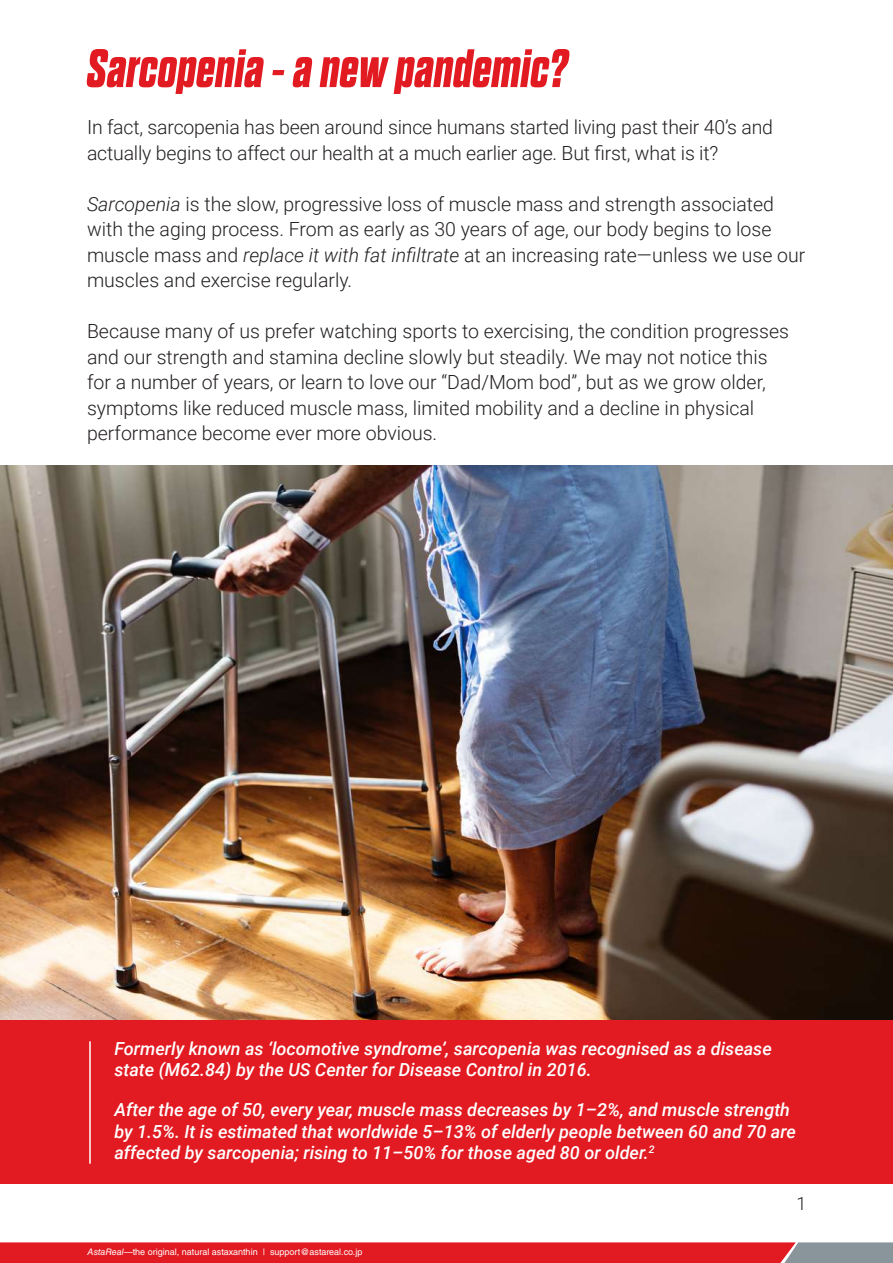
<style>
.page{position:relative;width:893px;height:1263px;background:#fff}
.page>*{position:absolute;margin:0;border:0;box-sizing:border-box;transform-origin:0 0}
.t1{font:italic 700 expanded 54px "Dharma Gothic E";letter-spacing:.01em;color:#e21a21}
.t2{font:300 19.5px/25.5px "Roboto";color:#231f20}
.t3{font:italic 500 18px/21.6px "Roboto";color:#fff}
.t4{font:300 18px "Roboto";color:#231f20}
.t5{font:9px "Helvetica LT Std";color:#fff}
.s1{font-style:italic}
</style>
<div class="page">
<svg style="left:0;top:1242px;width:893px;height:21px;background:#d82d33"></svg>
<img style="left:0;top:465px;width:893px;height:555px">
<div style="left:0;top:1020px;width:893px;height:164px;background:#e21a21"></div>
<hr style="left:89px;top:1041px;width:2px;height:123px;background:#fff">
<h1 class="t1" style="left:87px;top:40px;width:482px">Sarcopenia - a new pandemic?</h1>
<p class="t2" style="left:87px;top:114px;width:688px">In fact, sarcopenia has been around since humans started living past their 40’s and actually begins to affect our health at a much earlier age. But first, what is it?</p>
<p class="t2" style="left:87px;top:190px;width:720px"><span class="s1">Sarcopenia</span> is the slow, progressive loss of muscle mass and strength associated with the aging process. From as early as 30 years of age, our body begins to lose muscle mass and <span class="s1">replace it with fat infiltrate</span> at an increasing rate—unless we use our muscles and exercise regularly.</p>
<p class="t2" style="left:87px;top:318px;width:703px">Because many of us prefer watching sports to exercising, the condition progresses and our strength and stamina decline slowly but steadily. We may not notice this for a number of years, or learn to love our “Dad/Mom bod”, but as we grow older, symptoms like reduced muscle mass, limited mobility and a decline in physical performance become ever more obvious.</p>
<p class="t3" style="left:114px;top:1037px;width:659px">Formerly known as ‘locomotive syndrome’, sarcopenia was recognised as a disease state (M62.84) by the US Center for Disease Control in 2016.</p>
<p class="t3" style="left:114px;top:1098px;width:683px">After the age of 50, every year, muscle mass decreases by 1–2%, and muscle strength by 1.5%. It is estimated that worldwide 5–13% of elderly people between 60 and 70 are affected by sarcopenia; rising to 11–50% for those aged 80 or older.<sup>2</sup></p>
<p class="t5" style="left:88px;top:1246px;width:276px"><span class="s1">AstaReal</span>—the original, natural astaxanthin | support@astareal.co.jp</p>
<p class="t4" style="left:796px;top:1191px;width:11px">1</p>
</div>
